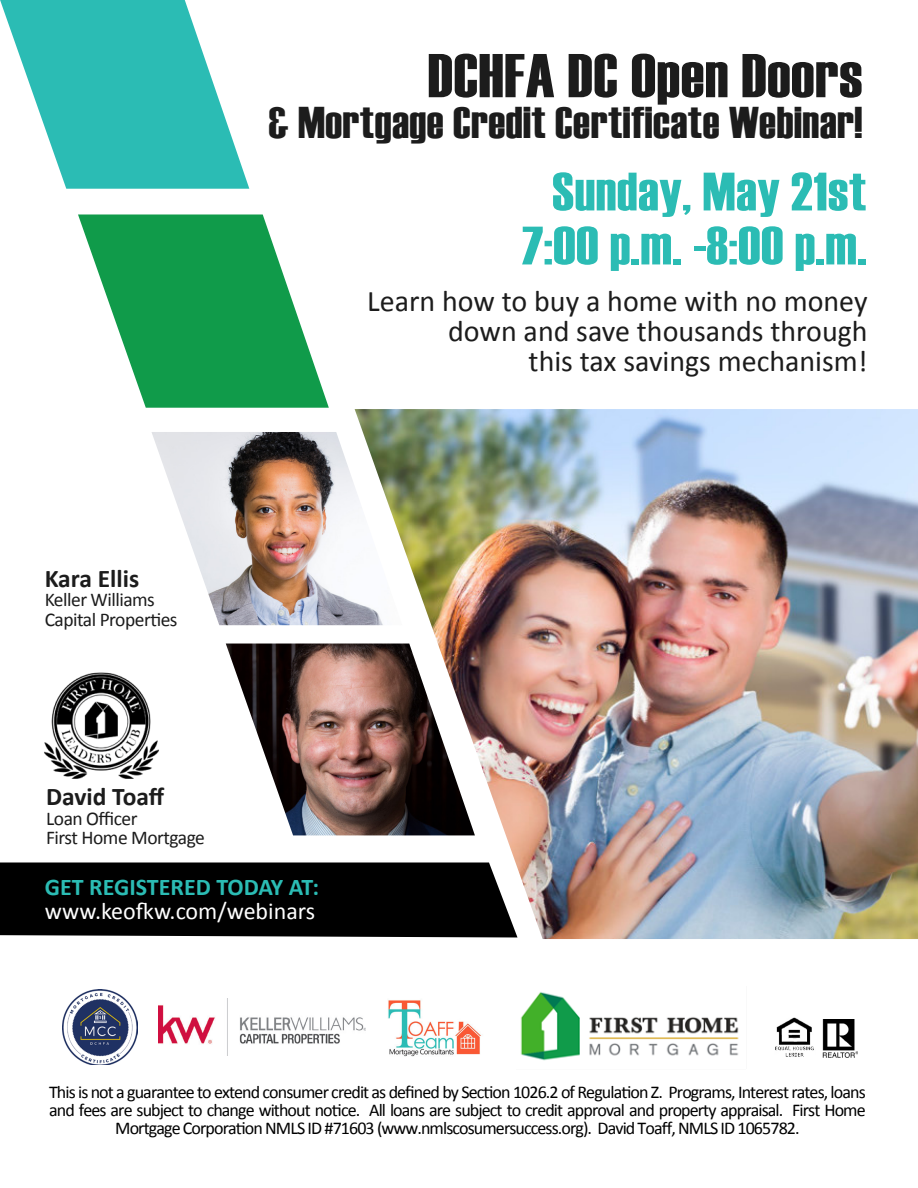
<style>
.page{position:relative;width:918px;height:1188px;background:#fff}
.page>*{position:absolute;margin:0;border:0;box-sizing:border-box;transform-origin:0 0}
.t1{font:61.8px "Haettenschweiler";letter-spacing:.01em;color:#1c1c1c;scale:1.07 1}
.t2{font:54px/54px "Haettenschweiler";letter-spacing:.01em;color:#2bbcb4;text-align:center;scale:1.07 1}
.t3{font:44.4px "Haettenschweiler";letter-spacing:.01em;color:#1c1c1c;scale:1.07 1}
.t4{font:30px/30px "Calibri";color:#1c1c1c;text-align:right}
.t5{font:700 25.5px "Calibri";color:#1c1c1c}
.t6{font:24px "Calibri";color:#fff}
.t7{font:700 24px "Calibri";color:#2bbcb4}
.t8{font:19.5px/19.5px "Calibri";letter-spacing:-.025em;color:#1c1c1c}
.t9{font:18px/18px "Calibri";letter-spacing:-.05em;color:#000;text-align:center}
</style>
<div class="page">
<img style="left:152px;top:432px;width:203px;height:193px">
<svg style="left:78px;top:214px;width:251px;height:194px;fill:#109b4a"></svg>
<img style="left:388px;top:1000px;width:93px;height:57px">
<img style="left:822px;top:1019px;width:35px;height:39px">
<img style="left:775px;top:1018px;width:39px;height:39px">
<img style="left:520px;top:992px;width:219px;height:69px">
<svg style="left:0;top:0;width:249px;height:189px;fill:#2bbcb4"></svg>
<div style="left:0;top:863px;width:355px;height:74px;background:#000"></div>
<img style="left:355px;top:409px;width:563px;height:530px">
<img style="left:63px;top:990px;width:75px;height:75px">
<img style="left:226px;top:644px;width:249px;height:191px">
<img style="left:159px;top:998px;width:207px;height:57px">
<img style="left:44px;top:672px;width:115px;height:107px">
<h1 class="t1" style="left:428px;top:34px;width:408px">DCHFA DC Open Doors</h1>
<h3 class="t3" style="left:269px;top:92px;width:557px">&amp; Mortgage Credit Certificate Webinar!</h3>
<h2 class="t2" style="left:522px;top:165px;width:324px">Sunday, May 21st<br>7:00 p.m. -8:00 p.m.</h2>
<h3 class="t4" style="left:367px;top:287px;width:502px">Learn how to buy a home with no money down and save thousands through<br>this tax savings mechanism!</h3>
<h3 class="t5" style="left:45px;top:562px;width:96px">Kara Ellis</h3>
<p class="t8" style="left:45px;top:590px;width:134px">Keller Williams<br>Capital Properties</p>
<h3 class="t5" style="left:46px;top:780px;width:120px">David Toaff</h3>
<p class="t8" style="left:46px;top:809px;width:160px">Loan Officer<br>First Home Mortgage</p>
<h3 class="t7" style="left:45px;top:872px;width:276px">GET REGISTERED TODAY AT:</h3>
<h3 class="t6" style="left:45px;top:896px;width:272px">www.keofkw.com/webinars</h3>
<p class="t9" style="left:49px;top:1083px;width:818px">This is not a guarantee to extend consumer credit as defined by Section 1026.2 of Regulation Z. Programs, Interest rates, loans and fees are subject to change without notice. All loans are subject to credit approval and property appraisal. First Home<br>Mortgage Corporation NMLS ID #71603 (www.nmlscosumersuccess.org). David Toaff, NMLS ID 1065782.</p>
</div>
